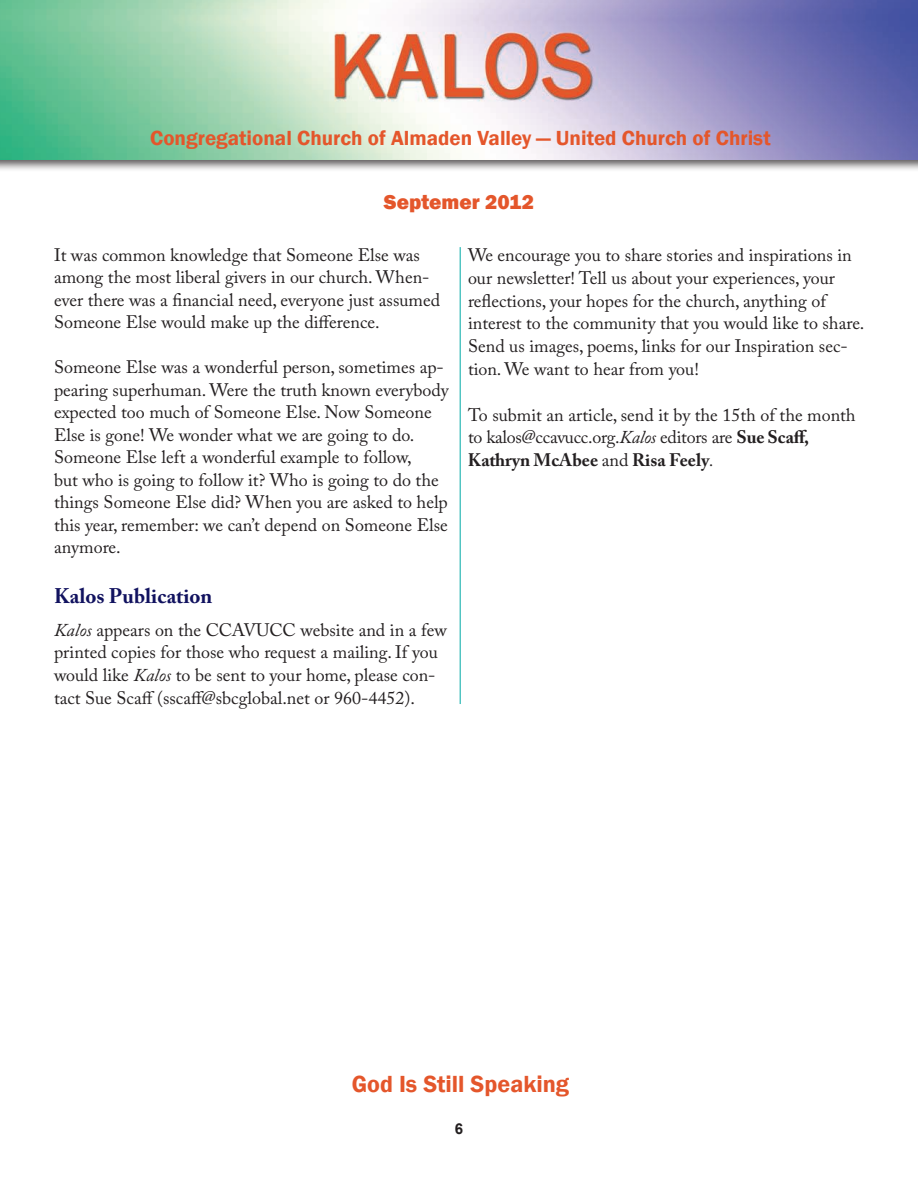
<style>
.page{position:relative;width:918px;height:1188px;background:#fff}
.page>*{position:absolute;margin:0;border:0;box-sizing:border-box;transform-origin:0 0}
.t1{font:600 24px "Franklin Gothic";color:#e4562b}
.t2{font:600 21px "Franklin Gothic";color:#e4562b}
.t3{font:700 21px "Adobe Caslon Pro";color:#11125f}
.t4{font:800 21px "Franklin Gothic";color:#e4562b}
.t5{font:18px/22.5px "Adobe Caslon Pro";color:#231f20}
.t6{font:700 15px "Arial";color:#231f20}
.s1{font-style:italic}
.s2{font-weight:700}
</style>
<div class="page">
<div style="left:0;top:0;width:918px;height:172px;background:#231f20;opacity:.75"></div>
<img style="left:0;top:0;width:918px;height:159px">
<hr style="left:460px;top:247px;width:1px;height:457px;background:#00a9a7">
<p class="t2" style="left:150px;top:125px;width:622px">Congregational Church of Almaden Valley — United Church of Christ</p>
<p class="t4" style="left:384px;top:189px;width:152px">Septemer 2012</p>
<p class="t5" style="left:54px;top:243px;width:388px">It was common knowledge that Someone Else was among the most liberal givers in our church. When&shy;ever there was a financial need, everyone just assumed Someone Else would make up the difference.</p>
<p class="t5" style="left:54px;top:356px;width:396px">Someone Else was a wonderful person, sometimes ap&shy;pearing superhuman. Were the truth known everybody expected too much of Someone Else. Now Someone Else is gone! We wonder what we are going to do.<br>Someone Else left a wonderful example to follow,<br>but who is going to follow it? Who is going to do the things Someone Else did? When you are asked to help this year, remember: we can’t depend on Someone Else anymore.</p>
<p class="t3" style="left:54px;top:584px;width:160px">Kalos Publication</p>
<p class="t5" style="left:54px;top:618px;width:395px"><span class="s1">Kalos</span> appears on the CCAVUCC website and in a few printed copies for those who request a mailing. If you would like <span class="s1">Kalos</span> to be sent to your home, please con&shy;tact Sue Scaff (sscaff@sbcglobal.net or 960-4452).</p>
<p class="t5" style="left:468px;top:243px;width:398px">We encourage you to share stories and inspirations in our newsletter! Tell us about your experiences, your reflections, your hopes for the church, anything of interest to the community that you would like to share.<br>Send us images, poems, links for our Inspiration sec&shy;tion. We want to hear from you!</p>
<p class="t5" style="left:468px;top:403px;width:389px">To submit an article, send it by the 15th of the month to kalos@ccavucc.org.<span class="s1">Kalos</span> editors are <span class="s2">Sue Scaff,<br>Kathryn McAbee</span> and <span class="s2">Risa Feely</span><span class="s1">.</span></p>
<h1 class="t1" style="left:352px;top:1069px;width:219px">God Is Still Speaking</h1>
<p class="t6" style="left:455px;top:1119px;width:10px">6</p>
</div>
